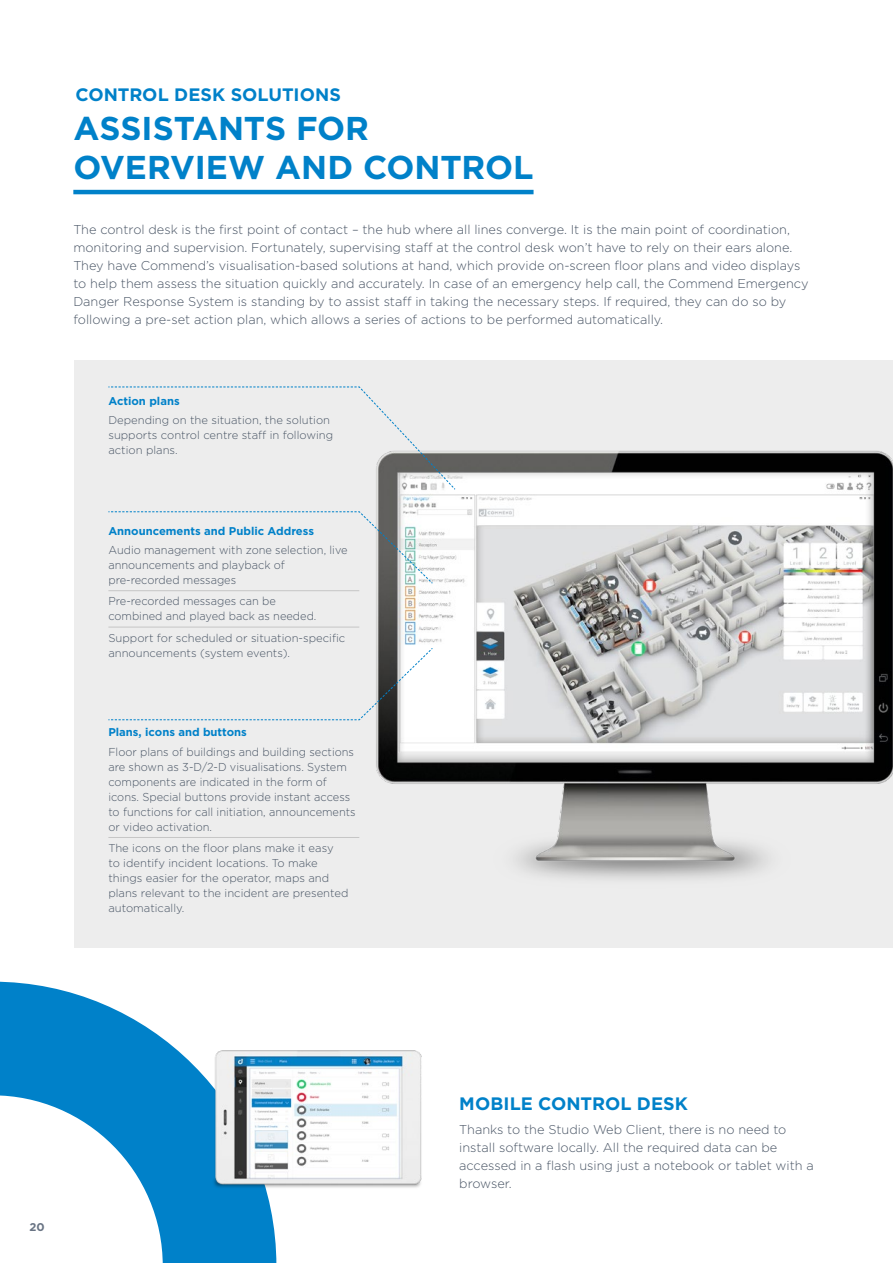
<style>
.page{position:relative;width:893px;height:1263px;background:#fff}
.page>*{position:absolute;margin:0;border:0;box-sizing:border-box;transform-origin:0 0}
.t1{font:700 33px/39px "Gotham";letter-spacing:-.005em;color:#0081c9}
.t2{font:700 18px "Gotham";letter-spacing:.005em;color:#0081c9}
.t3{font:300 12.75px/18px "Gotham";color:#485464}
.t4{font:300 11.55px/15px "Gotham";color:#485464;scale:.96 1}
.t5{font:300 11.25px/15px "Gotham";color:#485464}
.t6{font:700 11.25px "Gotham";color:#0081c9}
.t7{font:700 11.25px "Gotham";color:#697484}
</style>
<div class="page">
<div style="left:74px;top:360px;width:819px;height:587px;background:#ededed"></div>
<svg style="left:0;top:947px;width:276px;height:316px"></svg>
<img style="left:333px;top:450px;width:517px;height:430px">
<img style="left:850px;top:450px;width:43px;height:334px">
<svg style="left:108px;top:511px;width:325px;height:73px"></svg>
<svg style="left:108px;top:386px;width:348px;height:104px"></svg>
<svg style="left:108px;top:647px;width:325px;height:73px"></svg>
<img style="left:205px;top:1041px;width:217px;height:152px">
<hr style="left:108px;top:837px;width:251px;height:1px;background:#c6c6c6">
<hr style="left:108px;top:590px;width:251px;height:1px;background:#c6c6c6">
<hr style="left:108px;top:627px;width:251px;height:1px;background:#c6c6c6">
<hr style="left:73px;top:190px;width:461px;height:4px;background:#0081c9">
<h2 class="t2" style="left:75px;top:83px;width:267px">CONTROL DESK SOLUTIONS</h2>
<h1 class="t1" style="left:73px;top:108px;width:462px">ASSISTANTS FOR<br>OVERVIEW AND CONTROL</h1>
<p class="t3" style="left:73px;top:220px;width:737px">The control desk is the first point of contact – the hub where all lines converge. It is the main point of coordination, monitoring and supervision. Fortunately, supervising staff at the control desk won’t have to rely on their ears alone.<br>They have Commend’s visualisation-based solutions at hand, which provide on-screen floor plans and video displays to help them assess the situation quickly and accurately. In case of an emergency help call, the Commend Emergency Danger Response System is standing by to assist staff in taking the necessary steps. If required, they can do so by following a pre-set action plan, which allows a series of actions to be performed automatically.</p>
<p class="t6" style="left:108px;top:394px;width:73px">Action plans</p>
<p class="t5" style="left:108px;top:412px;width:226px">Depending on the situation, the solution supports control centre staff in following action plans.</p>
<p class="t6" style="left:108px;top:523px;width:207px">Announcements and Public Address</p>
<p class="t4" style="left:108px;top:542px;width:251px">Audio management with zone selection, live announcements and playback of pre-recorded messages</p>
<p class="t4" style="left:108px;top:593px;width:218px">Pre-recorded messages can be combined and played back as needed.</p>
<p class="t5" style="left:108px;top:630px;width:238px">Support for scheduled or situation-specific announcements (system events).</p>
<p class="t6" style="left:108px;top:725px;width:140px">Plans, icons and buttons</p>
<p class="t4" style="left:108px;top:744px;width:259px">Floor plans of buildings and building sections are shown as 3-D/2-D visualisations. System components are indicated in the form of icons. Special buttons provide instant access to functions for call initiation, announcements or video activation.</p>
<p class="t5" style="left:108px;top:840px;width:242px">The icons on the floor plans make it easy<br>to identify incident locations. To make things easier for the operator, maps and plans relevant to the incident are presented automatically.</p>
<p class="t7" style="left:30px;top:1219px;width:17px">20</p>
<h2 class="t2" style="left:459px;top:1091px;width:230px">MOBILE CONTROL DESK</h2>
<p class="t3" style="left:459px;top:1120px;width:356px">Thanks to the Studio Web Client, there is no need to install software locally. All the required data can be accessed in a flash using just a notebook or tablet with a browser.</p>
</div>
